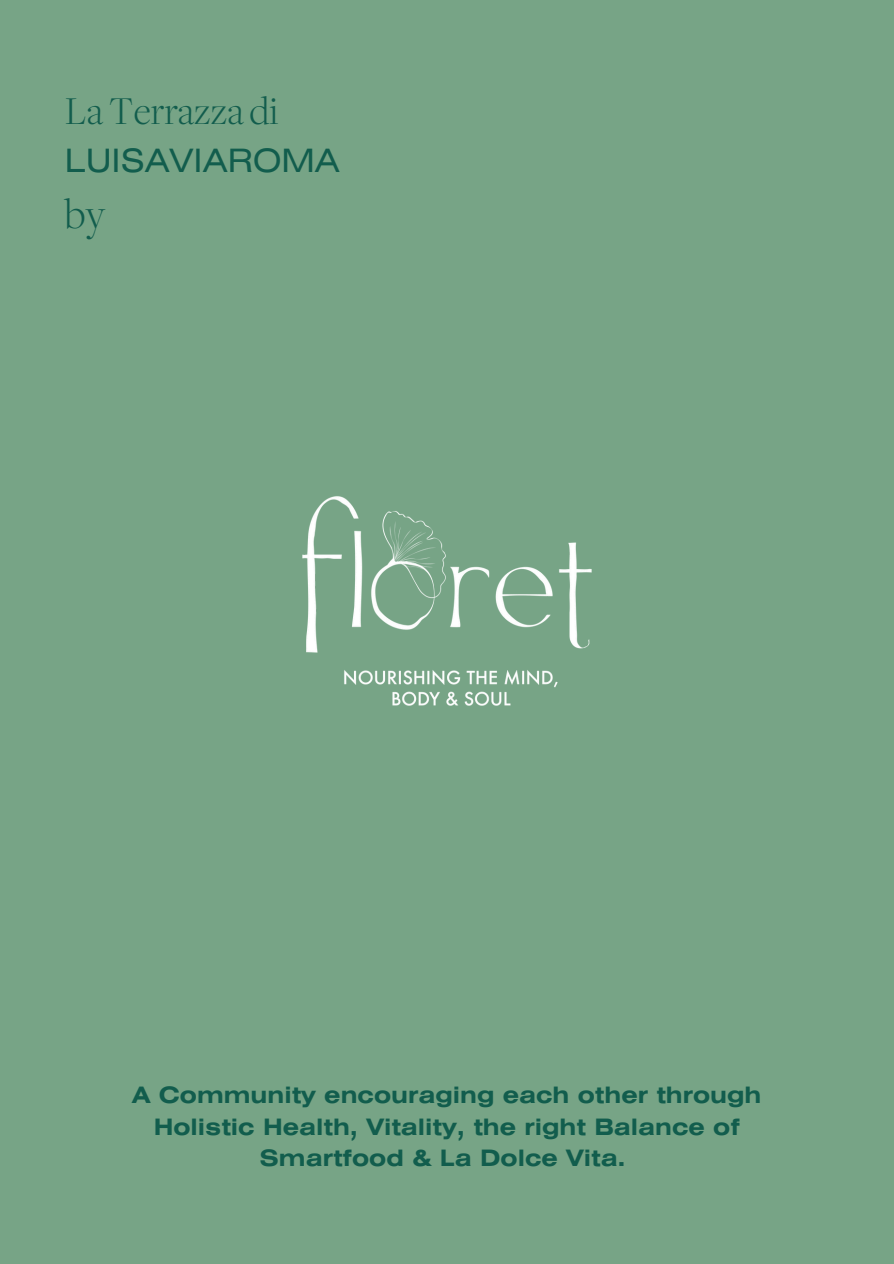
<style>
.page{position:relative;width:894px;height:1264px;background:#fff}
.page>*{position:absolute;margin:0;border:0;box-sizing:border-box;transform-origin:0 0}
.t1{font:300 43.95px "Freight Disp";color:#125d4d}
.t2{font:300 40.95px "Freight Disp";color:#125d4d}
.t3{font:32.1px "Helios Ext";color:#125d4d}
.t4{font:700 22.65px/31.5px "Helios Ext";color:#125d4d;text-align:center}
</style>
<div class="page">
<div style="left:0;top:0;width:893px;height:1263px;background:#77a486"></div>
<img style="left:302px;top:496px;width:290px;height:210px">
<p class="t2" style="left:65px;top:93px;width:215px">LaTerrazza di</p>
<p class="t3" style="left:65px;top:149px;width:276px">LUISAVIAROMA</p>
<p class="t1" style="left:65px;top:195px;width:41px">by</p>
<p class="t4" style="left:132px;top:1081px;width:630px">A Community encouraging each other through<br>Holistic Health, Vitality, the right Balance of<br>Smartfood &amp; La Dolce Vita.</p>
</div>
